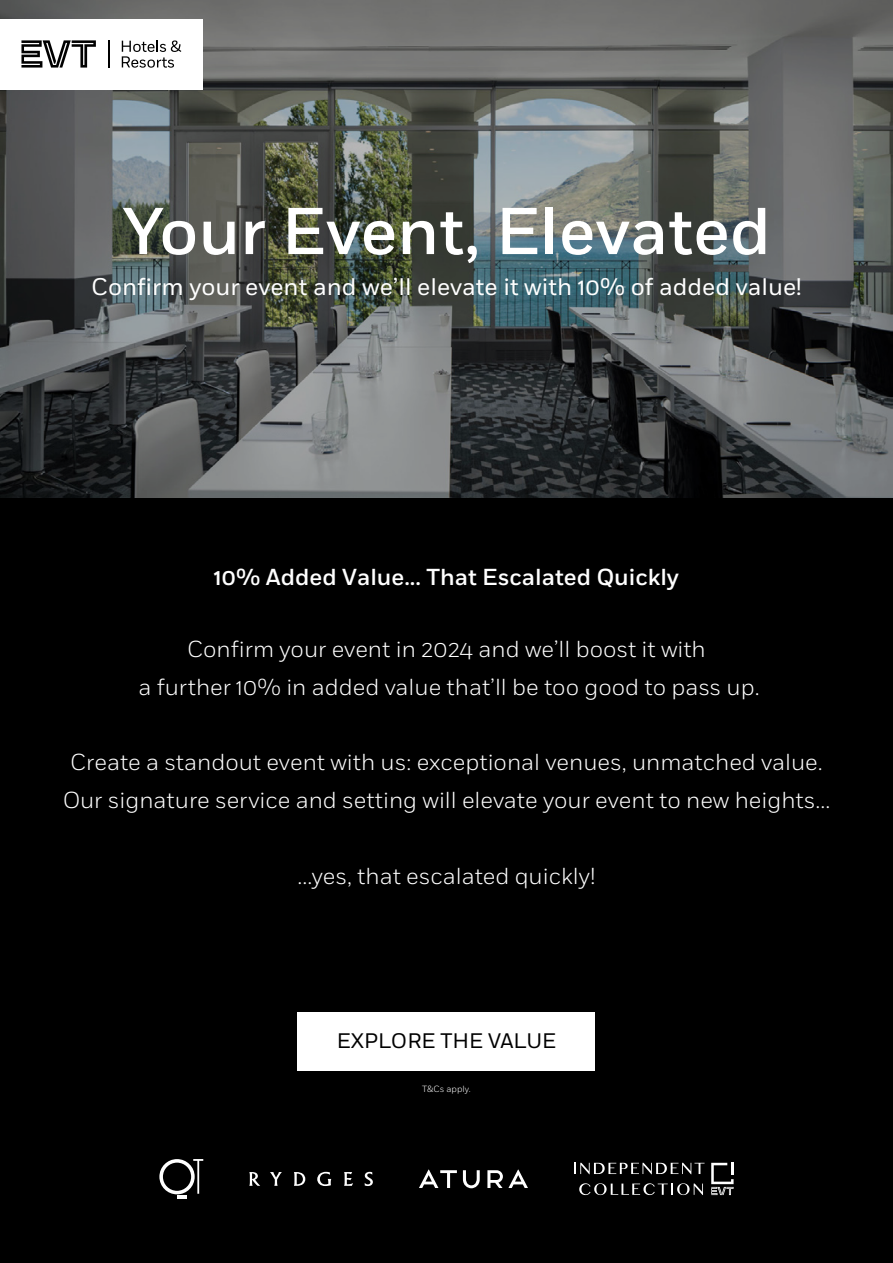
<style>
.page{position:relative;width:893px;height:1263px;background:#000}
.page>*{position:absolute;margin:0;border:0;box-sizing:border-box;transform-origin:0 0}
.t1{font:500 66px "Fort";color:#fff}
.t2{font:24px "Fort";color:#fff}
.t3{font:300 23.1px/37.8px "Fort";color:#fff;text-align:center}
.t4{font:500 23.1px "Fort";color:#fff}
.t5{font:21px "Fort";color:#000}
.t6{font:300 9px "Fort";color:#fff}
</style>
<div class="page">
<svg style="left:0;top:0;width:893px;height:497px"></svg>
<svg style="left:249px;top:1172px;width:11px;height:14px"></svg>
<svg style="left:270px;top:1172px;width:12px;height:14px"></svg>
<svg style="left:294px;top:1172px;width:11px;height:14px"></svg>
<svg style="left:317px;top:1172px;width:14px;height:14px"></svg>
<svg style="left:344px;top:1172px;width:9px;height:14px"></svg>
<svg style="left:365px;top:1172px;width:8px;height:14px"></svg>
<svg style="left:574px;top:1163px;width:130px;height:11px"></svg>
<svg style="left:579px;top:1183px;width:124px;height:12px"></svg>
<svg style="left:711px;top:1163px;width:23px;height:32px"></svg>
<svg style="left:487px;top:1169px;width:41px;height:19px"></svg>
<svg style="left:419px;top:1169px;width:38px;height:19px"></svg>
<svg style="left:463px;top:1170px;width:17px;height:18px"></svg>
<svg style="left:159px;top:1159px;width:44px;height:35px"></svg>
<hr style="left:177px;top:1195px;width:10px;height:4px;background:#fff">
<div style="left:0;top:19px;width:203px;height:70px;background:#fff"></div>
<svg style="left:21px;top:40px;width:75px;height:28px"></svg>
<svg style="left:108px;top:40px;width:1px;height:28px"></svg>
<svg style="left:122px;top:40px;width:59px;height:28px"></svg>
<div style="left:298px;top:1012px;width:297px;height:58px;background:#fff"></div>
<h1 class="t1" style="left:122px;top:191px;width:650px">Your Event, Elevated</h1>
<p class="t2" style="left:91px;top:272px;width:712px">Confirm your event and we’ll elevate it with 10% of added value!</p>
<p class="t4" style="left:214px;top:563px;width:467px">10% Added Value... That Escalated Quickly</p>
<p class="t3" style="left:139px;top:630px;width:622px">Confirm your event in 2024 and we’ll boost it with<br>a further 10% in added value that’ll be too good to pass up.</p>
<p class="t3" style="left:63px;top:743px;width:769px">Create a standout event with us: exceptional venues, unmatched value.<br>Our signature service and setting will elevate your event to new heights...</p>
<p class="t3" style="left:298px;top:857px;width:299px">...yes, that escalated quickly!</p>
<p class="t5" style="left:337px;top:1028px;width:221px">EXPLORE THE VALUE</p>
<p class="t6" style="left:422px;top:1083px;width:50px">T&amp;Cs apply.</p>
</div>
